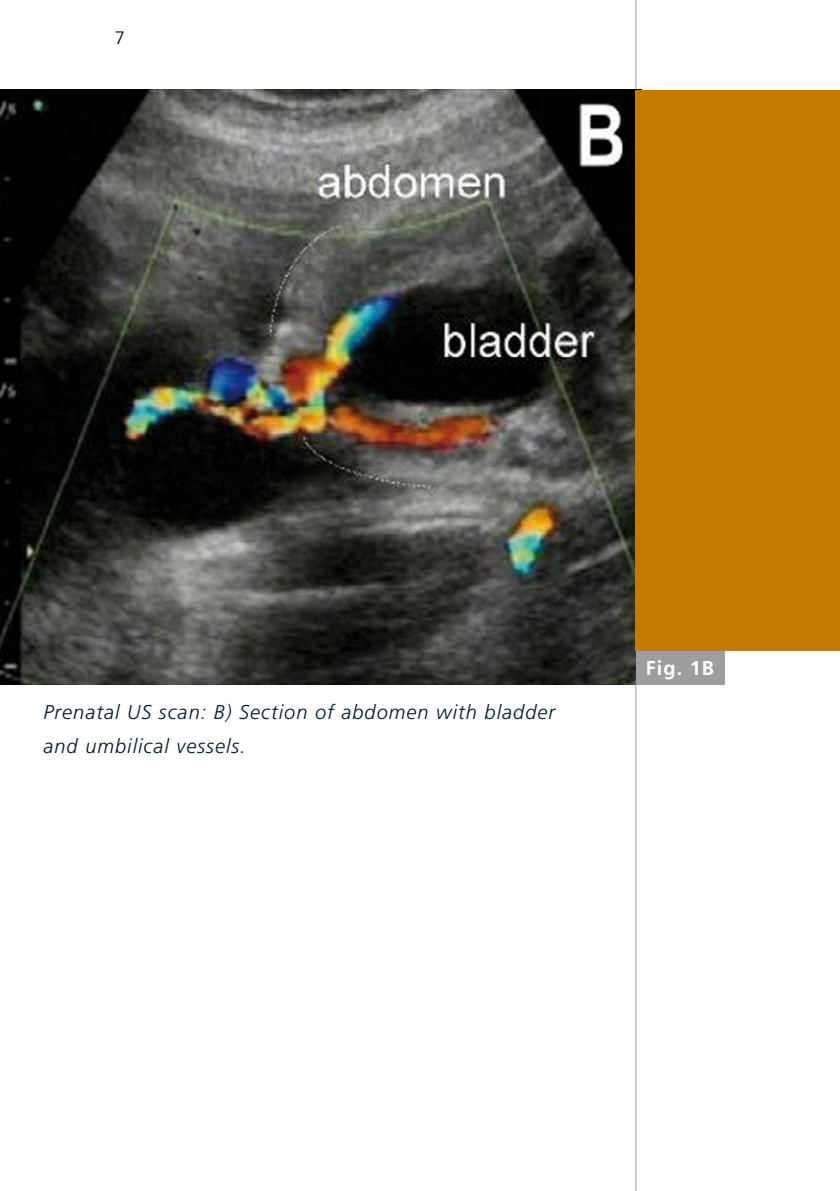
<style>
.page{position:relative;width:840px;height:1191px;background:#fff}
.page>*{position:absolute;margin:0;border:0;box-sizing:border-box;transform-origin:0 0}
.t1{font:italic 300 20px/34px "Frutiger LT Std";letter-spacing:.05em;color:#011a2a}
.t2{font:700 20px "Frutiger LT Std";color:#fff}
.t3{font:300 18px "Frutiger LT Std";color:#000}
</style>
<div class="page">
<hr style="left:635px;top:0;width:1px;height:1191px;background:#9c9e9f">
<img style="left:0;top:90px;width:635px;height:594px">
<div style="left:635px;top:650px;width:89px;height:34px;background:#9c9e9f"></div>
<div style="left:635px;top:90px;width:204px;height:560px;background:#c47900"></div>
<p class="t3" style="left:115px;top:28px;width:12px">7</p>
<p class="t1" style="left:43px;top:695px;width:513px">Prenatal US scan: B) Section of abdomen with bladder and umbilical vessels.</p>
<p class="t2" style="left:645px;top:656px;width:70px">Fig. 1B</p>
</div>
